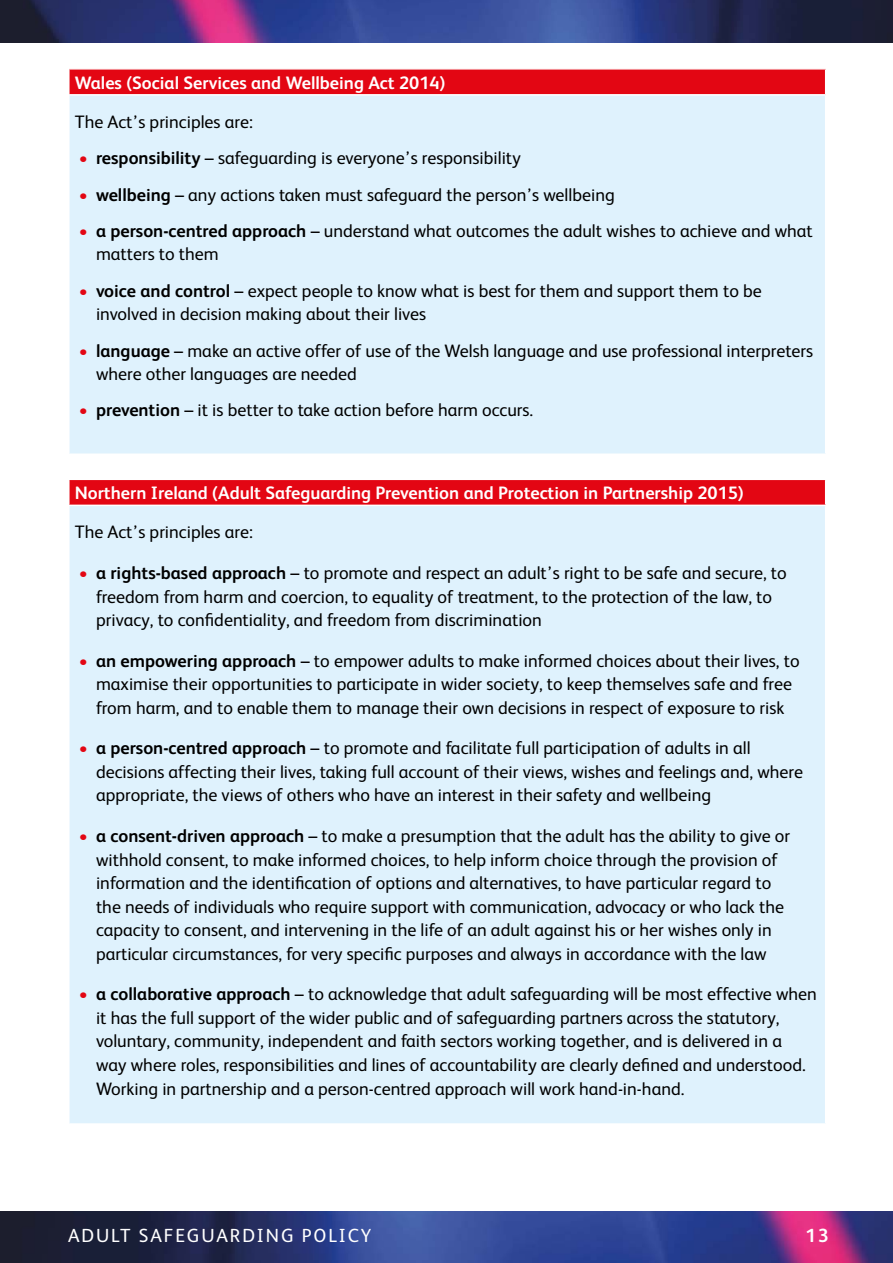
<style>
.page{position:relative;width:893px;height:1263px;background:#fff}
.page>*{position:absolute;margin:0;border:0;box-sizing:border-box;transform-origin:0 0}
.t1{font:19.05px "FS Albert";letter-spacing:.1em;color:#fff}
.t2{font:700 19.05px "FS Albert";color:#fff}
.safe-main{font:18px/23.5px "FS Albert";color:#000}
.safe-main-2{font:700 18px "FS Albert";color:#fff}
.s1{color:#e30613}
.s2{font-weight:700}
</style>
<div class="page">
<img style="left:0;top:1211px;width:893px;height:52px">
<img style="left:0;top:0;width:893px;height:43px">
<div style="left:69px;top:69px;width:757px;height:26px;background:#e30613"></div>
<div style="left:69px;top:95px;width:757px;height:359px;background:#dff2fd"></div>
<hr style="left:68px;top:68px;width:758px;height:2px;background:#fff">
<hr style="left:68px;top:70px;width:2px;height:24px;background:#fff">
<svg style="left:825px;top:70px;width:1px;height:24px"></svg>
<hr style="left:68px;top:94px;width:758px;height:2px;background:#fff">
<hr style="left:68px;top:96px;width:2px;height:357px;background:#fff">
<hr style="left:825px;top:96px;width:1px;height:357px;background:#fff">
<hr style="left:68px;top:453px;width:758px;height:2px;background:#fff">
<div style="left:69px;top:479px;width:757px;height:26px;background:#e30613"></div>
<div style="left:69px;top:505px;width:757px;height:619px;background:#dff2fd"></div>
<hr style="left:68px;top:479px;width:758px;height:1px;background:#fff">
<hr style="left:68px;top:480px;width:2px;height:25px;background:#fff">
<svg style="left:825px;top:480px;width:1px;height:25px"></svg>
<hr style="left:68px;top:505px;width:758px;height:1px;background:#fff">
<hr style="left:68px;top:506px;width:2px;height:617px;background:#fff">
<hr style="left:825px;top:506px;width:1px;height:617px;background:#fff">
<hr style="left:68px;top:1123px;width:758px;height:2px;background:#fff">
<p class="safe-main-2" style="left:75px;top:72px;width:372px">Wales (Social Services and Wellbeing Act 2014)</p>
<p class="safe-main" style="left:75px;top:110px;width:180px">The Act’s principles are:</p>
<p class="safe-main" style="left:79px;top:146px;width:443px"><span class="s1">•</span> <span class="s2">responsibility</span> – safeguarding is everyone’s responsibility</p>
<p class="safe-main" style="left:79px;top:183px;width:537px"><span class="s1">•</span> <span class="s2">wellbeing</span> – any actions taken must safeguard the person’s wellbeing</p>
<p class="safe-main" style="left:96px;top:219px;width:718px;text-indent:-17px"><span class="s1">•</span> <span class="s2">a person-centred approach</span> – understand what outcomes the adult wishes to achieve and what matters to them</p>
<p class="safe-main" style="left:96px;top:279px;width:667px;text-indent:-17px"><span class="s1">•</span> <span class="s2">voice and control</span> – expect people to know what is best for them and support them to be involved in decision making about their lives</p>
<p class="safe-main" style="left:96px;top:339px;width:719px;text-indent:-17px"><span class="s1">•</span> <span class="s2">language</span> – make an active offer of use of the Welsh language and use professional interpreters where other languages are needed</p>
<p class="safe-main" style="left:79px;top:398px;width:456px"><span class="s1">•</span> <span class="s2">prevention</span> – it is better to take action before harm occurs.</p>
<p class="safe-main-2" style="left:75px;top:483px;width:670px">Northern Ireland (Adult Safeguarding Prevention and Protection in Partnership 2015)</p>
<p class="safe-main" style="left:75px;top:520px;width:180px">The Act’s principles are:</p>
<p class="safe-main" style="left:96px;top:561px;width:692px;text-indent:-17px"><span class="s1">•</span> <span class="s2">a rights-based approach</span> – to promote and respect an adult’s right to be safe and secure, to freedom from harm and coercion, to equality of treatment, to the protection of the law, to privacy, to confidentiality, and freedom from discrimination</p>
<p class="safe-main" style="left:79px;top:649px;width:722px;text-align:center"><span class="s1">•</span> <span class="s2">an empowering approach</span> – to empower adults to make informed choices about their lives, to maximise their opportunities to participate in wider society, to keep themselves safe and free from harm, and to enable them to manage their own decisions in respect of exposure to risk</p>
<p class="safe-main" style="left:96px;top:736px;width:708px;text-indent:-17px"><span class="s1">•</span> <span class="s2">a person-centred approach</span> – to promote and facilitate full participation of adults in all decisions affecting their lives, taking full account of their views, wishes and feelings and, where appropriate, the views of others who have an interest in their safety and wellbeing</p>
<p class="safe-main" style="left:96px;top:824px;width:696px;text-indent:-17px"><span class="s1">•</span> <span class="s2">a consent-driven approach</span> – to make a presumption that the adult has the ability to give or withhold consent, to make informed choices, to help inform choice through the provision of information and the identification of options and alternatives, to have particular regard to the needs of individuals who require support with communication, advocacy or who lack the capacity to consent, and intervening in the life of an adult against his or her wishes only in particular circumstances, for very specific purposes and always in accordance with the law</p>
<p class="safe-main" style="left:96px;top:982px;width:722px;text-indent:-17px"><span class="s1">•</span> <span class="s2">a collaborative approach</span> – to acknowledge that adult safeguarding will be most effective when it has the full support of the wider public and of safeguarding partners across the statutory, voluntary, community, independent and faith sectors working together, and is delivered in a way where roles, responsibilities and lines of accountability are clearly defined and understood.<br>Working in partnership and a person-centred approach will work hand-in-hand.</p>
<p class="t1" style="left:68px;top:1224px;width:305px">ADULT SAFEGUARDING POLICY</p>
<p class="t2" style="left:805px;top:1224px;width:25px">13</p>
</div>
